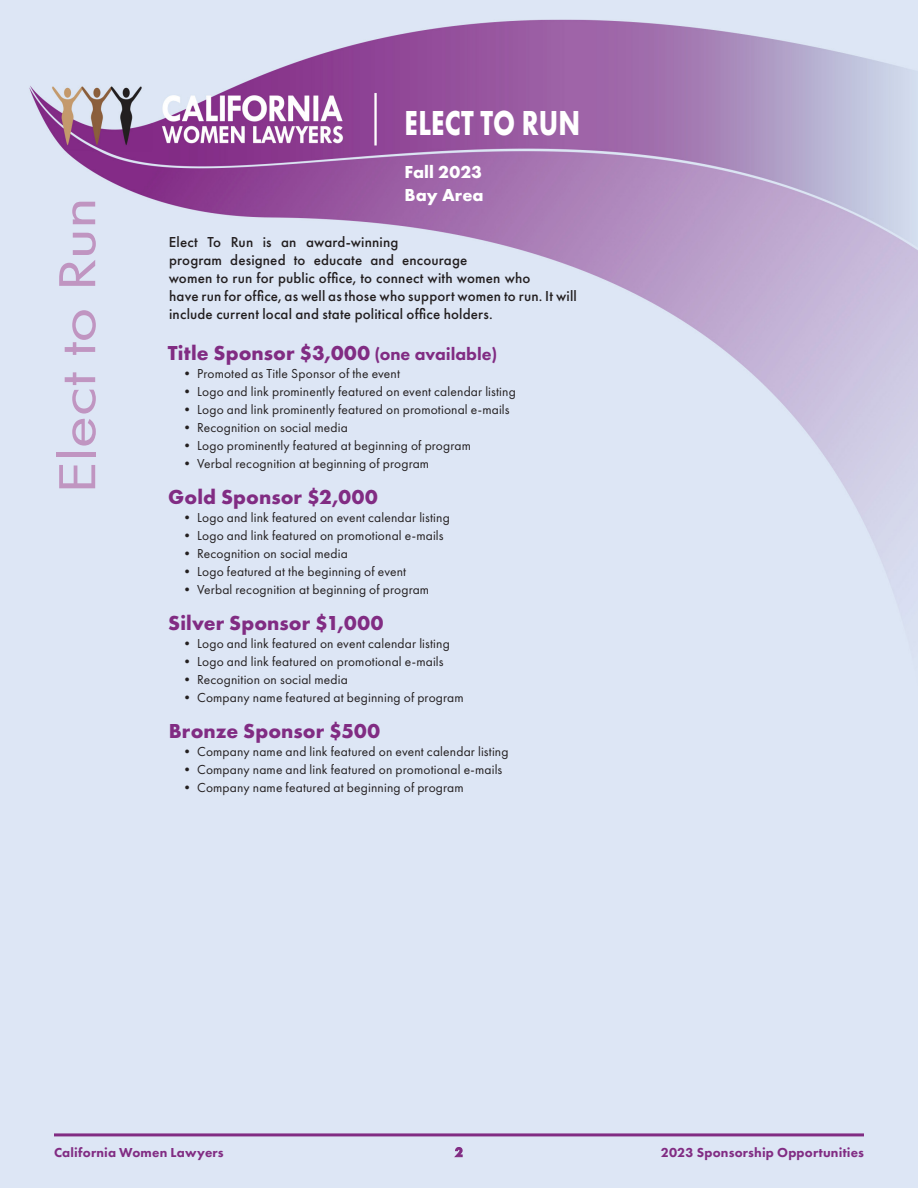
<style>
.page{position:relative;width:918px;height:1188px;background:#fff}
.page>*{position:absolute;margin:0;border:0;box-sizing:border-box;transform-origin:0 0}
.t1{font:54px "Futura PT";letter-spacing:-.005em;color:#c095c1;scale:1.25 1}
.t2{font:700 36px "Futura PT";letter-spacing:.015em;color:#fff;scale:.75 1}
.t3{font:700 21px "Futura PT";color:#812c83}
.t4{font:700 18px "Futura PT";letter-spacing:.01em;color:#fff}
.t5{font:500 15px/18px "Futura PT";letter-spacing:.01em;color:#231f20}
.t6{font:13.5px "Futura PT";letter-spacing:.01em;color:#231f20}
.t7{font:800 13.5px "Futura PT";letter-spacing:.015em;color:#812c83}
.s1{font-weight:800;font-size:18px}
</style>
<div class="page">
<img style="left:1px;top:0;width:917px;height:1188px">
<hr style="left:54px;top:1133px;width:810px;height:3px;background:#812c83">
<p class="t1" style="left:45px;top:494px;width:239px;rotate:-90deg">Elect to Run</p>
<p class="t2" style="left:404px;top:100px;width:236px">ELECT TO RUN</p>
<p class="t4" style="left:404px;top:161px;width:79px">Fall 2023</p>
<p class="t4" style="left:404px;top:183px;width:81px">Bay Area</p>
<p class="t5" style="left:169px;top:233px;width:410px">Elect To Run is an award-winning<br>program designed to educate and encourage<br>women to run for public office, to connect with women who<br>have run for office, as well as those who support women to run. It will include current local and state political office holders.</p>
<p class="t3" style="left:168px;top:339px;width:331px">Title Sponsor $3,000 <span class="s1">(one available)</span></p>
<p class="t6" style="left:180px;top:365px;width:221px">• Promoted as Title Sponsor of the event</p>
<p class="t6" style="left:180px;top:383px;width:337px">• Logo and link prominently featured on event calendar listing</p>
<p class="t6" style="left:180px;top:401px;width:331px">• Logo and link prominently featured on promotional e-mails</p>
<p class="t6" style="left:180px;top:419px;width:169px">• Recognition on social media</p>
<p class="t6" style="left:180px;top:437px;width:292px">• Logo prominently featured at beginning of program</p>
<p class="t6" style="left:180px;top:455px;width:250px">• Verbal recognition at beginning of program</p>
<p class="t3" style="left:168px;top:483px;width:211px">Gold Sponsor $2,000</p>
<p class="t6" style="left:180px;top:509px;width:271px">• Logo and link featured on event calendar listing</p>
<p class="t6" style="left:180px;top:527px;width:265px">• Logo and link featured on promotional e-mails</p>
<p class="t6" style="left:180px;top:545px;width:169px">• Recognition on social media</p>
<p class="t6" style="left:180px;top:563px;width:227px">• Logo featured at the beginning of event</p>
<p class="t6" style="left:180px;top:581px;width:250px">• Verbal recognition at beginning of program</p>
<p class="t3" style="left:168px;top:609px;width:216px">Silver Sponsor $1,000</p>
<p class="t6" style="left:180px;top:635px;width:271px">• Logo and link featured on event calendar listing</p>
<p class="t6" style="left:180px;top:653px;width:265px">• Logo and link featured on promotional e-mails</p>
<p class="t6" style="left:180px;top:671px;width:169px">• Recognition on social media</p>
<p class="t6" style="left:180px;top:689px;width:285px">• Company name featured at beginning of program</p>
<p class="t3" style="left:169px;top:717px;width:213px">Bronze Sponsor $500</p>
<p class="t6" style="left:180px;top:743px;width:330px">• Company name and link featured on event calendar listing</p>
<p class="t6" style="left:180px;top:761px;width:323px">• Company name and link featured on promotional e-mails</p>
<p class="t6" style="left:180px;top:779px;width:285px">• Company name featured at beginning of program</p>
<p class="t7" style="left:54px;top:1144px;width:171px">California Women Lawyers</p>
<p class="t7" style="left:661px;top:1144px;width:205px">2023 Sponsorship Opportunities</p>
</div>
